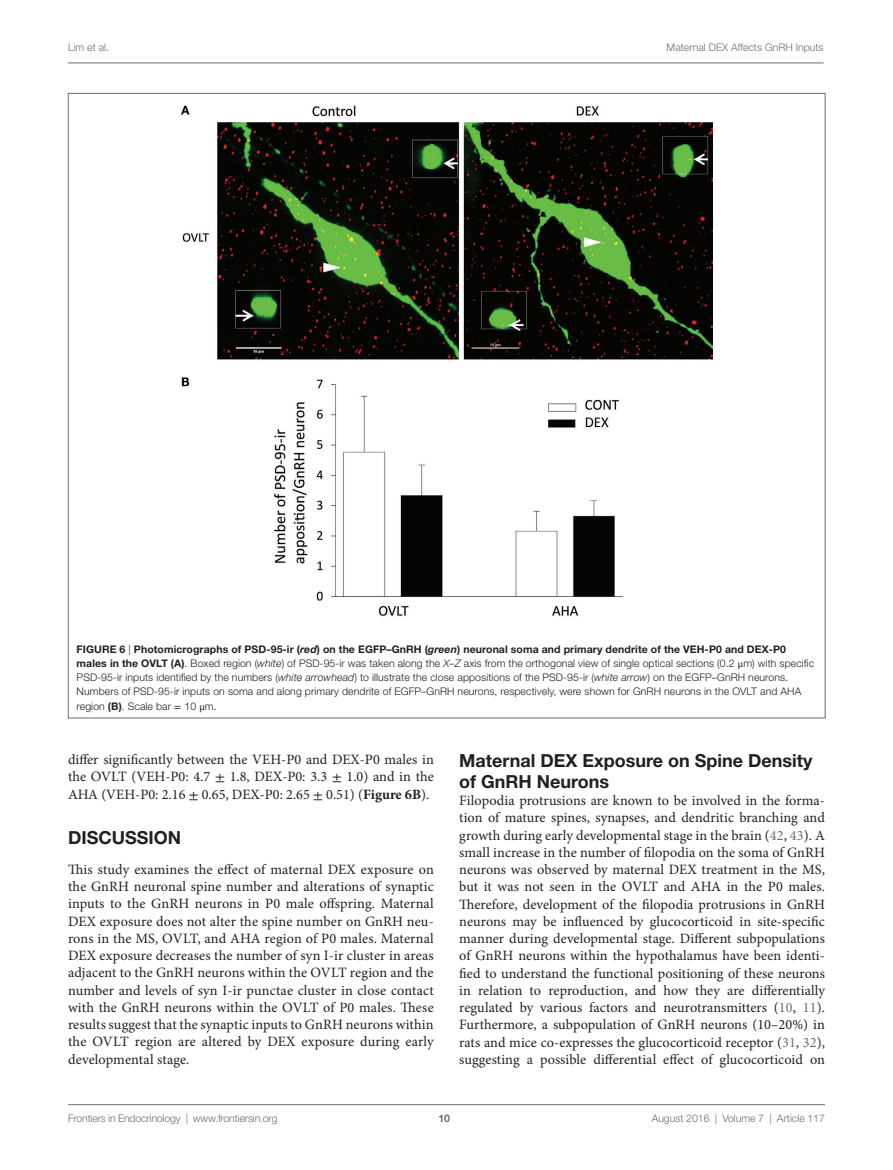
<style>
.page{position:relative;width:893px;height:1170px;background:#fff}
.page>*{position:absolute;margin:0;border:0;box-sizing:border-box;transform-origin:0 0}
.t1{font:700 18px/21px "Helvetica Neue LT Std";color:#231f20}
.t2{font:14.25px/17.2px "Minion Pro";color:#231f20;text-align:justify}
.t3{font:300 10.5px/14.2px "Helvetica Neue LT Std";letter-spacing:.01em;color:#231f20}
.t4{font:300 10.5px "Helvetica Neue LT Std";color:#6c6d70}
.t5{font:700 10.5px "Helvetica Neue LT Std";color:#6c6d70}
.s1{font-weight:700}
.s2{font-weight:700;font-style:italic}
.s3{font-style:italic}
.s4{font-family:"STIX General";font-weight:400}
.s5{font-family:"STIX General"}
.s6{color:#6c6d70}
</style>
<div class="page">
<img style="left:181px;top:105px;width:532px;height:511px">
<hr style="left:68px;top:63px;width:756px;height:1px;background:#6c6d70">
<hr style="left:68px;top:1104px;width:757px;height:1px;background:#6c6d70">
<p class="t4" style="left:68px;top:41px;width:43px">Lim et al.</p>
<p class="t4" style="left:667px;top:41px;width:158px">Maternal DEX Affects GnRH Inputs</p>
<p class="t3" style="left:77px;top:641px;width:739px"><span class="s1">FIG URE 6</span> | <span class="s1">Photomicrographs of PSD-95-ir (</span><span class="s2">red</span><span class="s1">) on the EG FP–GnRH (</span><span class="s2">green</span><span class="s1">) neuronal soma and primary dendrite of the VEH -P0 and DEX-P0 males in the OVLT (A)</span>. Boxed region (<span class="s3">white</span>) of PSD-95-ir was taken along the <span class="s3">X–Z</span> axis from the orthogonal view of single optical sections (0.2 <span class="s4">μ</span>m) with specific PSD-95-ir inputs identified by the numbers (<span class="s3">white arrowhead</span>) to illustrate the close appositions of the PSD-95-ir (<span class="s3">white arrow</span>) on the EGFP–GnRH neurons.<br>Numbers of PSD-95-ir inputs on soma and along primary dendrite of EGFP–GnRH neurons, respectively, were shown for GnRH neurons in the OVLT and AHA region <span class="s1">(B)</span>. Scale bar <span class="s4">=</span> 10 <span class="s4">μ</span>m.</p>
<p class="t2" style="left:68px;top:751px;width:367px">differ significantly between the VEH-P0 and DEX-P0 males in the OVLT (VEH-P0: 4.7 <span class="s5">±</span> 1.8, DEX-P0: 3.3 <span class="s5">±</span> 1.0) and in the AHA (VEH-P0: 2.16 <span class="s5">±</span> 0.65, DEX-P0: 2.65 <span class="s5">±</span> 0.51) (<span class="s1">Figure 6B</span>).</p>
<p class="t1" style="left:68px;top:826px;width:112px">DISCUSSION</p>
<p class="t2" style="left:68px;top:860px;width:367px">This study examines the effect of maternal DEX exposure on the GnRH neuronal spine number and alterations of synaptic inputs to the GnRH neurons in P0 male offspring. Maternal DEX exposure does not alter the spine number on GnRH neu&shy;rons in the MS, OVLT, and AHA region of P0 males. Maternal DEX exposure decreases the number of syn I-ir cluster in areas adjacent to the GnRH neurons within the OVLT region and the number and levels of syn I-ir punctae cluster in close contact with the GnRH neurons within the OVLT of P0 males. These results suggest that the synaptic inputs to GnRH neurons within the OVLT region are altered by DEX exposure during early developmental stage.</p>
<p class="t1" style="left:459px;top:749px;width:355px">Maternal DEX Exposure on Spine Density of GnRH Neurons</p>
<p class="t2" style="left:459px;top:791px;width:367px">Filopodia protrusions are known to be involved in the forma&shy;tion of mature spines, synapses, and dendritic branching and growth during early developmental stage in the brain (<span class="s6">42</span>, <span class="s6">43</span>). A small increase in the number of filopodia on the soma of GnRH neurons was observed by maternal DEX treatment in the MS, but it was not seen in the OVLT and AHA in the P0 males.<br>Therefore, development of the filopodia protrusions in GnRH neurons may be influenced by glucocorticoid in site-specific manner during developmental stage. Different subpopulations of GnRH neurons within the hypothalamus have been identi&shy;fied to understand the functional positioning of these neurons in relation to reproduction, and how they are differentially regulated by various factors and neurotransmitters (<span class="s6">10</span>, <span class="s6">11</span>).<br>Furthermore, a subpopulation of GnRH neurons (10–20%) in rats and mice co-expresses the glucocorticoid receptor (<span class="s6">31</span>, <span class="s6">32</span>), suggesting a possible differential effect of glucocorticoid on</p>
<p class="t4" style="left:68px;top:1111px;width:211px">Frontiers in Endocrinology | www.frontiersin.org</p>
<p class="t4" style="left:652px;top:1111px;width:175px">August 2016 | Volume 7 | Article 117</p>
<p class="t5" style="left:439px;top:1111px;width:13px">10</p>
</div>
